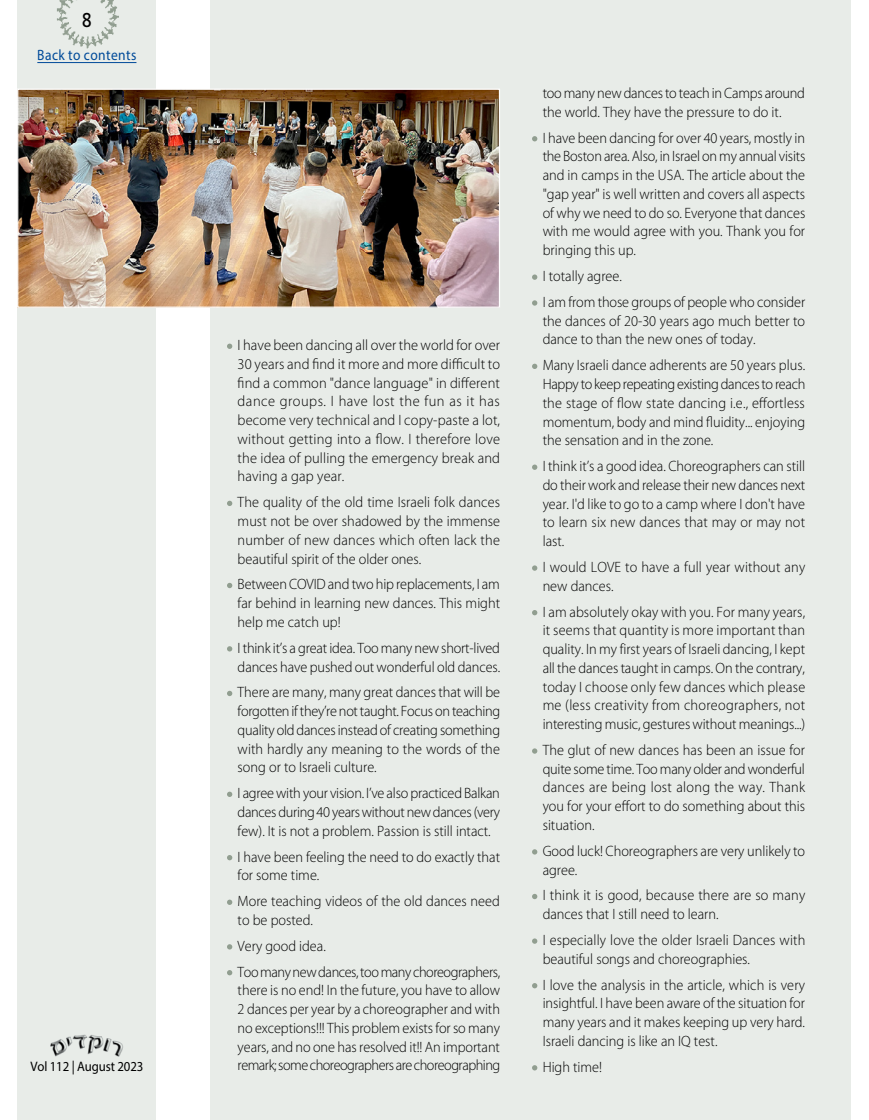
<style>
.page{position:relative;width:869px;height:1120px;background:#fff}
.page>*{position:absolute;margin:0;border:0;box-sizing:border-box;transform-origin:0 0}
.t1{font:20px "Frutiger";color:#000;scale:.85 1}
.t2{font:300 15px/18.8px "Myriad Pro";color:#000;text-align:justify;scale:.95 1}
.t3{font:300 15px/18.8px "Myriad Pro";color:#000;text-align:justify;scale:.96 1}
.t4{font:300 15px/25.9px "Myriad Pro";letter-spacing:-.03em;color:#000;scale:.95 1}
.t5{font:15px "Myriad Pro";letter-spacing:.03em;color:#004a99;scale:.9 1}
.t6{font:13.75px "Myriad Pro";letter-spacing:-.01em;color:#000;scale:.93 1}
</style>
<div class="page">
<div style="left:18px;top:0;width:138px;height:1120px;background:#e8ece8"></div>
<img style="left:57px;top:0;width:61px;height:49px">
<img style="left:50px;top:1034px;width:73px;height:23px">
<hr style="left:37px;top:62px;width:99px;height:1px;background:#004a99">
<div style="left:210px;top:0;width:640px;height:1120px;background:#e8ece8"></div>
<svg style="left:227px;top:344px;width:5px;height:5px"></svg>
<svg style="left:227px;top:501px;width:5px;height:5px"></svg>
<svg style="left:227px;top:583px;width:5px;height:5px"></svg>
<svg style="left:227px;top:646px;width:5px;height:5px"></svg>
<svg style="left:227px;top:691px;width:5px;height:5px"></svg>
<svg style="left:227px;top:791px;width:5px;height:6px"></svg>
<svg style="left:227px;top:855px;width:5px;height:5px"></svg>
<svg style="left:227px;top:899px;width:5px;height:6px"></svg>
<svg style="left:227px;top:944px;width:5px;height:5px"></svg>
<svg style="left:227px;top:970px;width:5px;height:5px"></svg>
<svg style="left:532px;top:136px;width:5px;height:5px"></svg>
<svg style="left:532px;top:274px;width:5px;height:6px"></svg>
<svg style="left:532px;top:300px;width:5px;height:6px"></svg>
<svg style="left:532px;top:364px;width:5px;height:5px"></svg>
<svg style="left:532px;top:464px;width:5px;height:6px"></svg>
<svg style="left:532px;top:565px;width:5px;height:6px"></svg>
<svg style="left:532px;top:610px;width:5px;height:5px"></svg>
<svg style="left:532px;top:748px;width:5px;height:6px"></svg>
<svg style="left:532px;top:849px;width:5px;height:5px"></svg>
<svg style="left:532px;top:894px;width:5px;height:5px"></svg>
<svg style="left:532px;top:938px;width:5px;height:6px"></svg>
<svg style="left:532px;top:983px;width:5px;height:5px"></svg>
<svg style="left:532px;top:1065px;width:5px;height:5px"></svg>
<img style="left:19px;top:91px;width:479px;height:215px">
<div style="left:17px;top:89px;width:483px;height:219px;border:1px solid #fff"></div>
<h1 class="t1" style="left:82px;top:9px;width:13px">8</h1>
<p class="t5" style="left:37px;top:46px;width:112px">Back to contents</p>
<p class="t6" style="left:30px;top:1058px;width:123px">Vol 112 | August 2023</p>
<p class="t3" style="left:237px;top:336px;width:275px">I have been dancing all over the world for over 30 years and find it more and more difficult to find a common "dance language" in different dance groups. I have lost the fun as it has become very technical and I copy-paste a lot, without getting into a flow. I therefore love the idea of pulling the emergency break and having a gap year.</p>
<p class="t2" style="left:237px;top:493px;width:278px">The quality of the old time Israeli folk dances must not be over shadowed by the immense number of new dances which often lack the beautiful spirit of the older ones.</p>
<p class="t2" style="left:237px;top:575px;width:278px">Between COVID and two hip replacements, I am far behind in learning new dances. This might help me catch up!</p>
<p class="t2" style="left:237px;top:638px;width:278px">I think it’s a great idea. Too many new short-lived dances have pushed out wonderful old dances.</p>
<p class="t2" style="left:237px;top:683px;width:278px">There are many, many great dances that will be forgotten if they’re not taught. Focus on teaching quality old dances instead of creating something with hardly any meaning to the words of the song or to Israeli culture.</p>
<p class="t2" style="left:237px;top:784px;width:277px">I agree with your vision. I’ve also practiced Balkan dances during 40 years without new dances (very few). It is not a problem. Passion is still intact.</p>
<p class="t2" style="left:237px;top:847px;width:277px">I have been feeling the need to do exactly that for some time.</p>
<p class="t2" style="left:237px;top:892px;width:277px">More teaching videos of the old dances need to be posted.</p>
<p class="t4" style="left:237px;top:933px;width:278px">Very good idea.<br>Too many new dances, too many choreographers,</p>
<p class="t2" style="left:237px;top:981px;width:278px">there is no end! In the future, you have to allow 2 dances per year by a choreographer and with no exceptions!!! This problem exists for so many years, and no one has resolved it!! An important remark; some choreographers are choreographing</p>
<p class="t2" style="left:542px;top:84px;width:277px">too many new dances to teach in Camps around the world. They have the pressure to do it.</p>
<p class="t2" style="left:542px;top:129px;width:278px">I have been dancing for over 40 years, mostly in the Boston area. Also, in Israel on my annual visits and in camps in the USA. The article about the "gap year" is well written and covers all aspects of why we need to do so. Everyone that dances with me would agree with you. Thank you for bringing this up.</p>
<p class="t2" style="left:542px;top:263px;width:278px;line-height:25.9px">I totally agree.<br>I am from those groups of people who consider</p>
<p class="t2" style="left:542px;top:311px;width:278px">the dances of 20-30 years ago much better to dance to than the new ones of today.</p>
<p class="t2" style="left:542px;top:356px;width:278px">Many Israeli dance adherents are 50 years plus.<br>Happy to keep repeating existing dances to reach the stage of flow state dancing i.e., effortless momentum, body and mind fluidity... enjoying the sensation and in the zone.</p>
<p class="t2" style="left:542px;top:457px;width:278px">I think it’s a good idea. Choreographers can still do their work and release their new dances next year. I'd like to go to a camp where I don't have to learn six new dances that may or may not last.</p>
<p class="t2" style="left:542px;top:558px;width:278px">I would LOVE to have a full year without any new dances.</p>
<p class="t2" style="left:542px;top:602px;width:278px">I am absolutely okay with you. For many years, it seems that quantity is more important than quality. In my first years of Israeli dancing, I kept all the dances taught in camps. On the contrary, today I choose only few dances which please me (less creativity from choreographers, not interesting music, gestures without meanings...)</p>
<p class="t2" style="left:542px;top:741px;width:278px">The glut of new dances has been an issue for quite some time. Too many older and wonderful dances are being lost along the way. Thank you for your effort to do something about this situation.</p>
<p class="t2" style="left:542px;top:841px;width:278px">Good luck! Choreographers are very unlikely to agree.</p>
<p class="t2" style="left:542px;top:886px;width:278px">I think it is good, because there are so many dances that I still need to learn.</p>
<p class="t2" style="left:542px;top:931px;width:278px">I especially love the older Israeli Dances with beautiful songs and choreographies.</p>
<p class="t2" style="left:542px;top:975px;width:277px">I love the analysis in the article, which is very insightful. I have been aware of the situation for many years and it makes keeping up very hard.<br>Israeli dancing is like an IQ test.</p>
<p class="t2" style="left:542px;top:1057px;width:64px">High time!</p>
</div>
